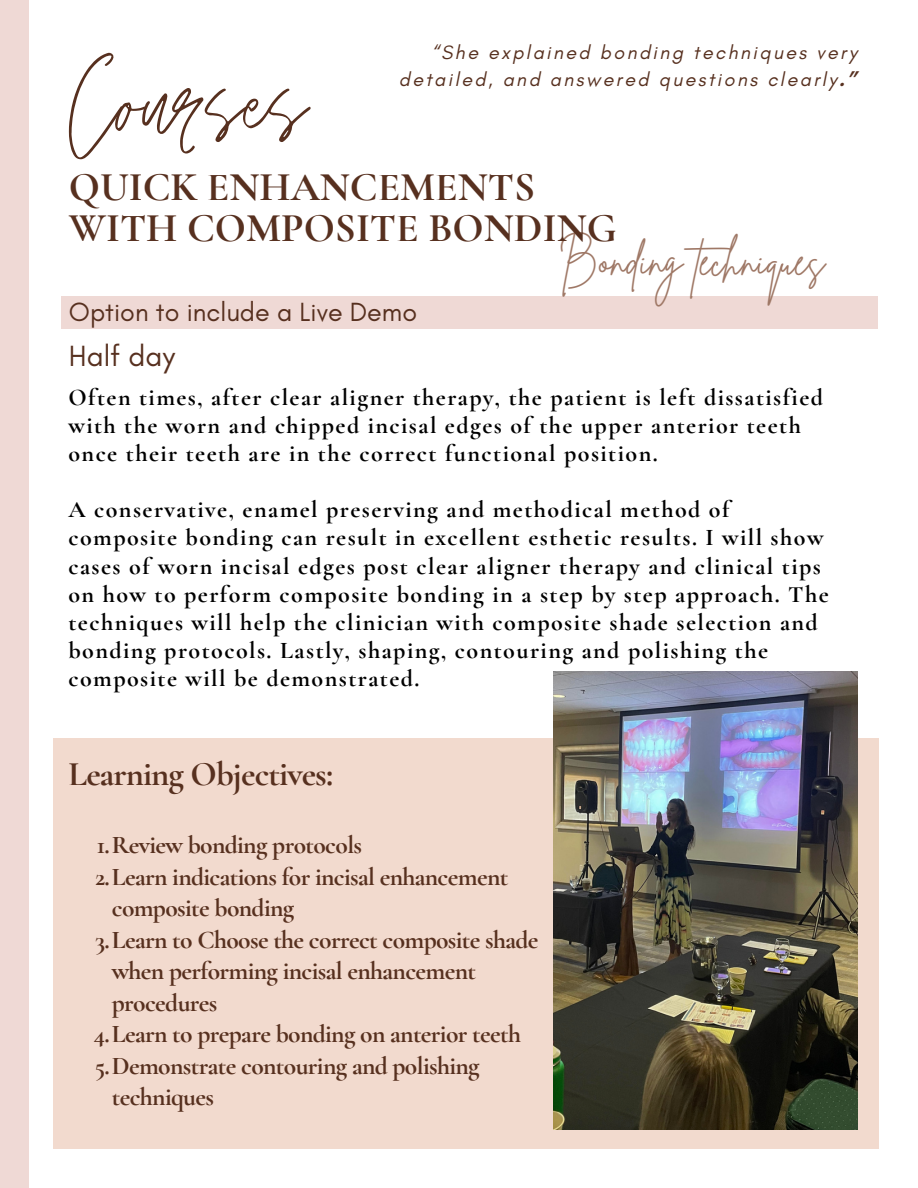
<style>
.page{position:relative;width:918px;height:1188px;background:#fff}
.page>*{position:absolute;margin:0;border:0;box-sizing:border-box;transform-origin:0 0}
.t1{font:159px "Jonathan";color:#57301f}
.t2{font:41.4px "Brittany Signature";color:#9f7866}
.t3{font:700 40.8px/40.5px "Cormorant Garamond";color:#57301f}
.t4{font:700 34.5px "Cormorant Garamond";letter-spacing:-.025em;color:#57301f}
.t5{font:29.85px "Glacial Indifference";color:#57301f}
.t6{font:26.85px "Glacial Indifference";color:#57301f}
.t7{font:700 25.5px/31.5px "Cormorant Garamond";letter-spacing:-.025em;color:#57301f}
.t8{font:700 24px/28.2px "Cormorant Garamond";letter-spacing:.06em;color:#000}
.t9{font:italic 19.65px/27px "Glacial Indifference";letter-spacing:.12em;color:#57301f;text-align:right}
.s1{font-weight:700;font-style:normal}
</style>
<div class="page">
<div style="left:61px;top:297px;width:817px;height:32px;background:#efd9d5"></div>
<div style="left:0;top:0;width:29px;height:1188px;background:#efd9d5"></div>
<div style="left:53px;top:738px;width:825px;height:411px;background:#f2dace"></div>
<img style="left:553px;top:672px;width:304px;height:458px">
<h2 class="t1" style="left:69px;top:16px;width:240px">Courses</h2>
<p class="t9" style="left:399px;top:39px;width:460px">“She explained bonding techniques very detailed, and answered questions clearly<span class="s1">.”</span></p>
<p class="t3" style="left:69px;top:167px;width:549px">QUICK ENHANCEMENTS<br>WITH COMPOSITE BONDING</p>
<h1 class="t2" style="left:559px;top:234px;width:268px">Bonding techniques</h1>
<p class="t6" style="left:69px;top:296px;width:350px">Option to include a Live Demo</p>
<h5 class="t5" style="left:69px;top:338px;width:108px">Half day</h5>
<h3 class="t8" style="left:68px;top:383px;width:756px">Often times, after clear aligner therapy, the patient is left dissatisfied with the worn and chipped incisal edges of the upper anterior teeth once their teeth are in the correct functional position.</h3>
<h6 class="t8" style="left:68px;top:496px;width:762px">A conservative, enamel preserving and methodical method of composite bonding can result in excellent esthetic results. I will show cases of worn incisal edges post clear aligner therapy and clinical tips on how to perform composite bonding in a step by step approach. The techniques will help the clinician with composite shade selection and bonding protocols. Lastly, shaping, contouring and polishing the composite will be demonstrated.</h6>
<p class="t4" style="left:68px;top:753px;width:266px">Learning Objectives:</p>
<p class="t7" style="left:97px;top:829px;width:267px">1.Review bonding protocols</p>
<h4 class="t7" style="left:112px;top:861px;width:398px;text-indent:-17px">2.Learn indications for incisal enhancement composite bonding</h4>
<p class="t7" style="left:112px;top:924px;width:428px;text-indent:-17px">3.Learn to Choose the correct composite shade when performing incisal enhancement procedures</p>
<p class="t7" style="left:94px;top:1018px;width:429px">4.Learn to prepare bonding on anterior teeth</p>
<p class="t7" style="left:112px;top:1050px;width:369px;text-indent:-17px">5.Demonstrate contouring and polishing techniques</p>
</div>
